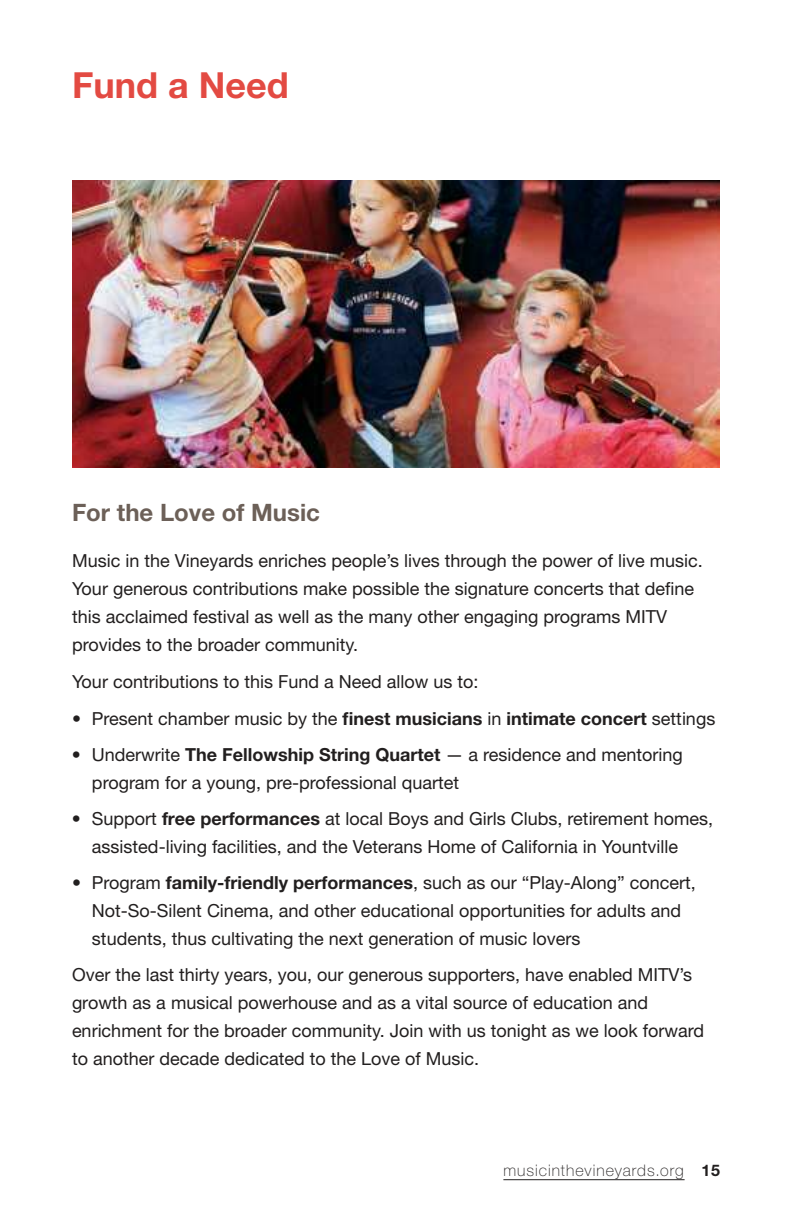
<style>
.page{position:relative;width:792px;height:1224px;background:#fff}
.page>*{position:absolute;margin:0;border:0;box-sizing:border-box;transform-origin:0 0}
.t1{font:700 36px "Helvetica Neue LT Std";color:#e34a42}
.t2{font:700 24px "Helvetica Neue LT Std";color:#6c6058}
.t3{font:18px/28px "Helvetica Neue LT Std";color:#221f1f}
.t4{font:100 16px "Helvetica Neue LT Std";letter-spacing:.06em;color:#221f1f}
.s1{font-weight:700}
</style>
<div class="page">
<hr style="left:503px;top:1179px;width:182px;height:1px;background:#221f1f">
<img style="left:72px;top:180px;width:648px;height:288px">
<h1 class="t1" style="left:72px;top:69px;width:218px">Fund a Need</h1>
<h2 class="t2" style="left:72px;top:502px;width:250px">For the Love of Music</h2>
<p class="t3" style="left:72px;top:548px;width:632px">Music in the Vineyards enriches people’s lives through the power of live music.<br>Your generous contributions make possible the signature concerts that define this acclaimed festival as well as the many other engaging programs MITV provides to the broader community.</p>
<p class="t3" style="left:72px;top:669px;width:408px">Your contributions to this Fund a Need allow us to:</p>
<p class="t3" style="left:72px;top:706px;width:645px">• Present chamber music by the <span class="s1">finest musicians</span> in <span class="s1">intimate concert</span> settings</p>
<p class="t3" style="left:92px;top:742px;width:592px;text-indent:-20px">• Underwrite <span class="s1">The Fellowship String Quartet</span> — a residence and mentoring program for a young, pre-professional quartet</p>
<p class="t3" style="left:92px;top:806px;width:623px;text-indent:-20px">• Support <span class="s1">free performances</span> at local Boys and Girls Clubs, retirement homes, assisted-living facilities, and the Veterans Home of California in Yountville</p>
<p class="t3" style="left:92px;top:870px;width:605px;text-indent:-20px">• Program <span class="s1">family-friendly performances</span>, such as our “Play-Along” concert,<br>Not-So-Silent Cinema, and other educational opportunities for adults and students, thus cultivating the next generation of music lovers</p>
<p class="t3" style="left:72px;top:962px;width:634px">Over the last thirty years, you, our generous supporters, have enabled MITV’s growth as a musical powerhouse and as a vital source of education and enrichment for the broader community. Join with us tonight as we look forward to another decade dedicated to the Love of Music.</p>
<p class="t4" style="left:503px;top:1164px;width:218px">musicinthevineyards.org <span class="s1">15</span></p>
</div>
